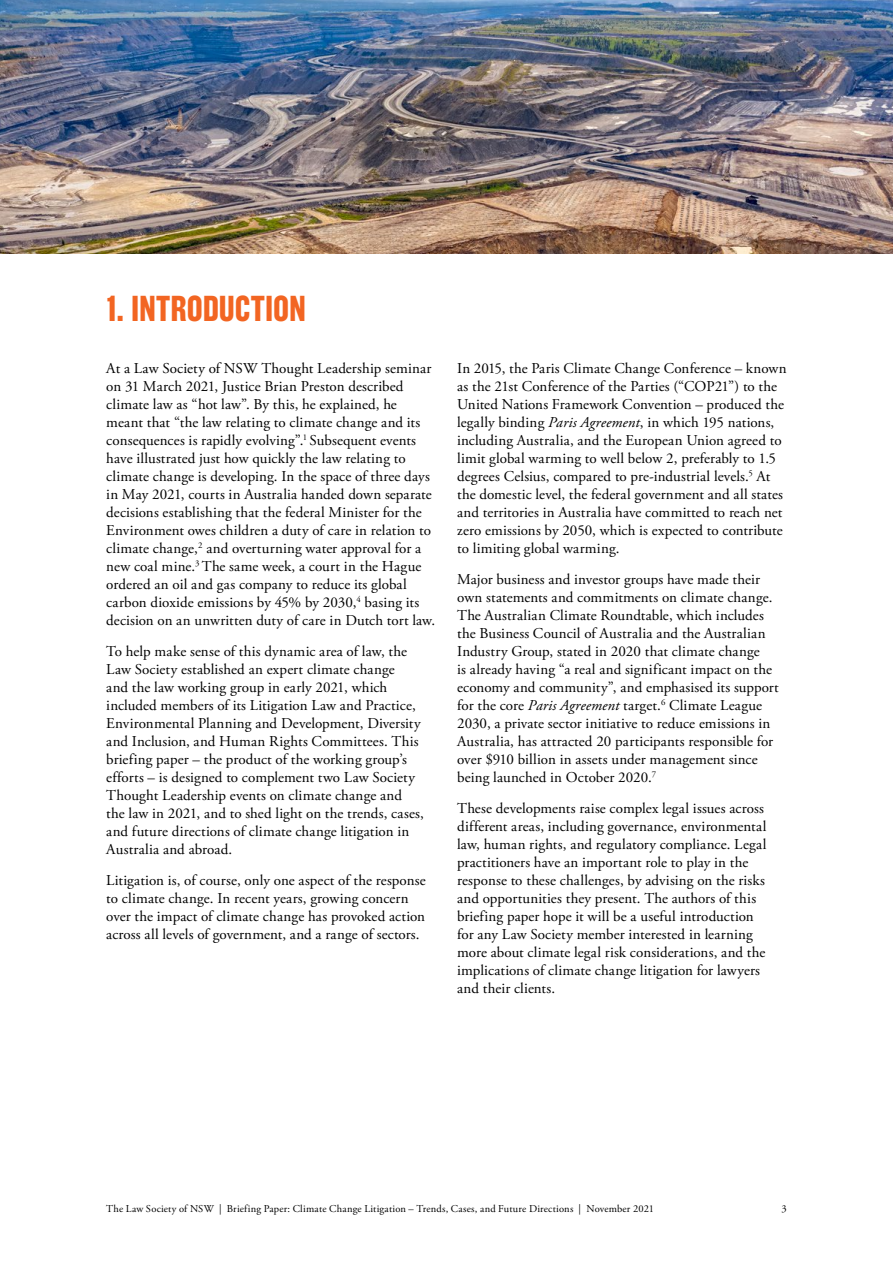
<style>
.page{position:relative;width:893px;height:1263px;background:#fff}
.page>*{position:absolute;margin:0;border:0;box-sizing:border-box;transform-origin:0 0}
.Heading_1{font:700 36px "Grotzec Head Condensed";letter-spacing:-.005em;color:#f26522}
.Body_copy{font:15px/18px "Adobe Garamond Pro";letter-spacing:.01em;color:#000}
.t1{font:10.5px "Adobe Garamond Pro";letter-spacing:.02em;color:#000}
.s1{font-style:italic}
</style>
<div class="page">
<img style="left:0;top:0;width:893px;height:253px">
<p class="Heading_1" style="left:106px;top:288px;width:201px">1. INTRODUCTION</p>
<p class="Body_copy" style="left:106px;top:360px;width:330px">At a Law Society of NSW Thought Leadership seminar on 31 March 2021, Justice Brian Preston described climate law as “hot law”. By this, he explained, he meant that “the law relating to climate change and its consequences is rapidly evolving”.<sup>1</sup> Subsequent events have illustrated just how quickly the law relating to climate change is developing. In the space of three days in May 2021, courts in Australia handed down separate decisions establishing that the federal Minister for the Environment owes children a duty of care in relation to climate change,<sup>2</sup> and overturning water approval for a new coal mine.<sup>3</sup> The same week, a court in the Hague ordered an oil and gas company to reduce its global carbon dioxide emissions by 45% by 2030,<sup>4</sup> basing its decision on an unwritten duty of care in Dutch tort law.</p>
<p class="Body_copy" style="left:106px;top:642px;width:319px">To help make sense of this dynamic area of law, the Law Society established an expert climate change<br>and the law working group in early 2021, which included members of its Litigation Law and Practice, Environmental Planning and Development, Diversity and Inclusion, and Human Rights Committees. This briefing paper – the product of the working group’s efforts – is designed to complement two Law Society Thought Leadership events on climate change and the law in 2021, and to shed light on the trends, cases, and future directions of climate change litigation in Australia and abroad.</p>
<p class="Body_copy" style="left:106px;top:871px;width:321px">Litigation is, of course, only one aspect of the response to climate change. In recent years, growing concern over the impact of climate change has provoked action across all levels of government, and a range of sectors.</p>
<p class="Body_copy" style="left:457px;top:360px;width:331px">In 2015, the Paris Climate Change Conference – known as the 21st Conference of the Parties (“COP21”) to the United Nations Framework Convention – produced the legally binding <span class="s1">Paris Agreement</span>, in which 195 nations, including Australia, and the European Union agreed to limit global warming to well below 2, preferably to 1.5 degrees Celsius, compared to pre-industrial levels.<sup>5</sup> At the domestic level, the federal government and all states and territories in Australia have committed to reach net zero emissions by 2050, which is expected to contribute to limiting global warming.</p>
<p class="Body_copy" style="left:457px;top:570px;width:323px">Major business and investor groups have made their own statements and commitments on climate change.<br>The Australian Climate Roundtable, which includes the Business Council of Australia and the Australian Industry Group, stated in 2020 that climate change<br>is already having “a real and significant impact on the economy and community”, and emphasised its support for the core <span class="s1">Paris Agreement</span> target.<sup>6</sup> Climate League 2030, a private sector initiative to reduce emissions in Australia, has attracted 20 participants responsible for over $910 billion in assets under management since being launched in October 2020.<sup>7</sup></p>
<p class="Body_copy" style="left:457px;top:799px;width:311px">These developments raise complex legal issues across different areas, including governance, environmental law, human rights, and regulatory compliance. Legal practitioners have an important role to play in the response to these challenges, by advising on the risks and opportunities they present. The authors of this briefing paper hope it will be a useful introduction for any Law Society member interested in learning more about climate legal risk considerations, and the implications of climate change litigation for lawyers and their clients.</p>
<p class="t1" style="left:106px;top:1202px;width:549px">The Law Society of NSW | Briefing Paper: Climate Change Litigation – Trends, Cases, and Future Directions | November 2021</p>
<p class="t1" style="left:781px;top:1202px;width:7px">3</p>
</div>
